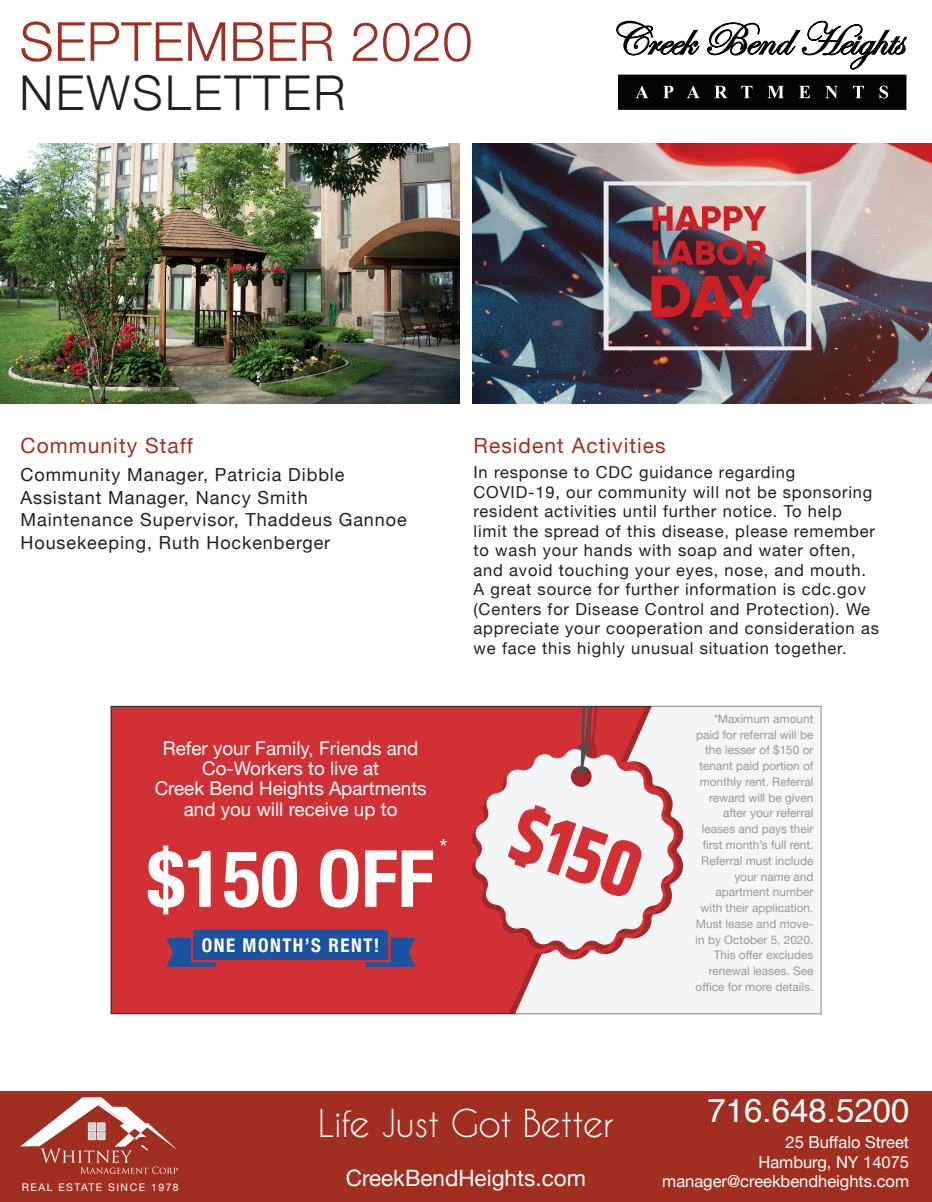
<style>
.page{position:relative;width:932px;height:1202px;background:#fff}
.page>*{position:absolute;margin:0;border:0;box-sizing:border-box;transform-origin:0 0}
.t1{font:700 condensed 78.75px "Helvetica Neue";color:#fff}
.t2{font:300 54px "Helvetica Neue";letter-spacing:.01em;color:#a02f21}
.t3{font:300 48px "Helvetica Neue";letter-spacing:.05em;color:#231f20}
.t4{font:36px "Caviar Dreams";letter-spacing:-.02em;color:#fff}
.t5{font:33px "Helvetica";color:#fff}
.t6{font:23.55px "Helvetica Neue";color:#fff}
.t7{font:22.5px "Helvetica Neue";color:#fff}
.t8{font:21px "Helvetica Neue";letter-spacing:.05em;color:#a02f21}
.t9{font:18.75px/20.2px "Helvetica Neue";color:#fff;text-align:center}
.t10{font:700 condensed 18.75px "Helvetica Neue";letter-spacing:.08em;color:#fff}
.t11{font:18px/22.5px "Helvetica Neue";letter-spacing:.05em;color:#231f20}
.t12{font:16.5px/19.5px "Helvetica Neue";letter-spacing:.05em;color:#231f20}
.t13{font:16.5px/19.8px "Helvetica Neue";color:#fff;text-align:right}
.t14{font:11.85px/15.8px "Helvetica Neue";color:#989999;text-align:right}
.t15{font:10.5px "Helvetica Neue";letter-spacing:.14em;color:#fff}
</style>
<div class="page">
<svg style="left:616px;top:20px;width:291px;height:90px"></svg>
<img style="left:0;top:144px;width:459px;height:259px">
<div style="left:0;top:1091px;width:931px;height:110px;background:#a02f21"></div>
<svg style="left:20px;top:1097px;width:157px;height:76px"></svg>
<div style="left:88px;top:1131px;width:8px;height:8px;border:1px solid #abaaa9"></div>
<div style="left:88px;top:1132px;width:8px;height:7px;border:1px solid #f3f4f4"></div>
<div style="left:89px;top:1132px;width:6px;height:7px;background:#d2d1d1"></div>
<div style="left:97px;top:1131px;width:8px;height:8px;border:1px solid #abaaa9"></div>
<div style="left:98px;top:1132px;width:7px;height:7px;background:#d2d1d1"></div>
<div style="left:97px;top:1122px;width:8px;height:8px;border:1px solid #abaaa9"></div>
<div style="left:98px;top:1123px;width:7px;height:7px;background:#d2d1d1"></div>
<div style="left:88px;top:1122px;width:8px;height:8px;border:1px solid #abaaa9"></div>
<div style="left:88px;top:1123px;width:8px;height:7px;border:1px solid #f3f4f4"></div>
<div style="left:89px;top:1123px;width:6px;height:7px;background:#d2d1d1"></div>
<div style="left:111px;top:706px;width:709px;height:307px;background:#d13134"></div>
<div style="left:515px;top:706px;width:305px;height:307px;background:#f4f5f6"></div>
<div style="left:194px;top:930px;width:194px;height:29px;background:#1b53a0"></div>
<svg style="left:366px;top:937px;width:49px;height:30px"></svg>
<svg style="left:166px;top:937px;width:50px;height:30px"></svg>
<svg style="left:471px;top:706px;width:205px;height:248px"></svg>
<img style="left:472px;top:144px;width:459px;height:259px">
<h2 class="t2" style="left:20px;top:-2px;width:454px">SEPTEMBER 2020</h2>
<h3 class="t3" style="left:20px;top:55px;width:327px">NEWSLETTER</h3>
<p class="t8" style="left:21px;top:430px;width:174px">Community Staff</p>
<p class="t11" style="left:21px;top:464px;width:387px">Community Manager, Patricia Dibble Assistant Manager, Nancy Smith Maintenance Supervisor, Thaddeus Gannoe Housekeeping, Ruth Hockenberger</p>
<p class="t9" style="left:155px;top:739px;width:273px">Refer your Family, Friends and<br>Co-Workers to live at<br>Creek Bend Heights Apartments and you will receive up to</p>
<h3 class="t6" style="left:439px;top:830px;width:10px">*</h3>
<h1 class="t1" style="left:147px;top:813px;width:288px">$150 OFF</h1>
<p class="t10" style="left:202px;top:929px;width:179px">ONE MONTH’S RENT!</p>
<p class="t8" style="left:473px;top:430px;width:193px">Resident Activities</p>
<p class="t12" style="left:473px;top:463px;width:407px">In response to CDC guidance regarding COVID-19, our community will not be sponsoring resident activities until further notice. To help limit the spread of this disease, please remember to wash your hands with soap and water often, and avoid touching your eyes, nose, and mouth.<br>A great source for further information is cdc.gov (Centers for Disease Control and Protection). We appreciate your cooperation and consideration as we face this highly unusual situation together.</p>
<p class="t14" style="left:695px;top:711px;width:119px">*Maximum amount paid for referral will be the lesser of $150 or tenant paid portion of monthly rent. Referral reward will be given after your referral leases and pays their first month’s full rent.<br>Referral must include your name and apartment number with their application.<br>Must lease and move&shy;in by October 5, 2020.<br>This offer excludes renewal leases. See office for more details.</p>
<p class="t15" style="left:22px;top:1179px;width:158px">REAL ESTATE SINCE 1978</p>
<h3 class="t5" style="left:707px;top:1085px;width:203px">716.648.5200</h3>
<p class="t13" style="left:758px;top:1133px;width:152px">25 Buffalo Street<br>Hamburg, NY 14075</p>
<h3 class="t4" style="left:318px;top:1101px;width:297px">Life Just Got Better</h3>
<h3 class="t7" style="left:346px;top:1162px;width:242px">CreekBendHeights.com</h3>
<p class="t13" style="left:662px;top:1172px;width:248px">manager@creekbendheights.com</p>
</div>
